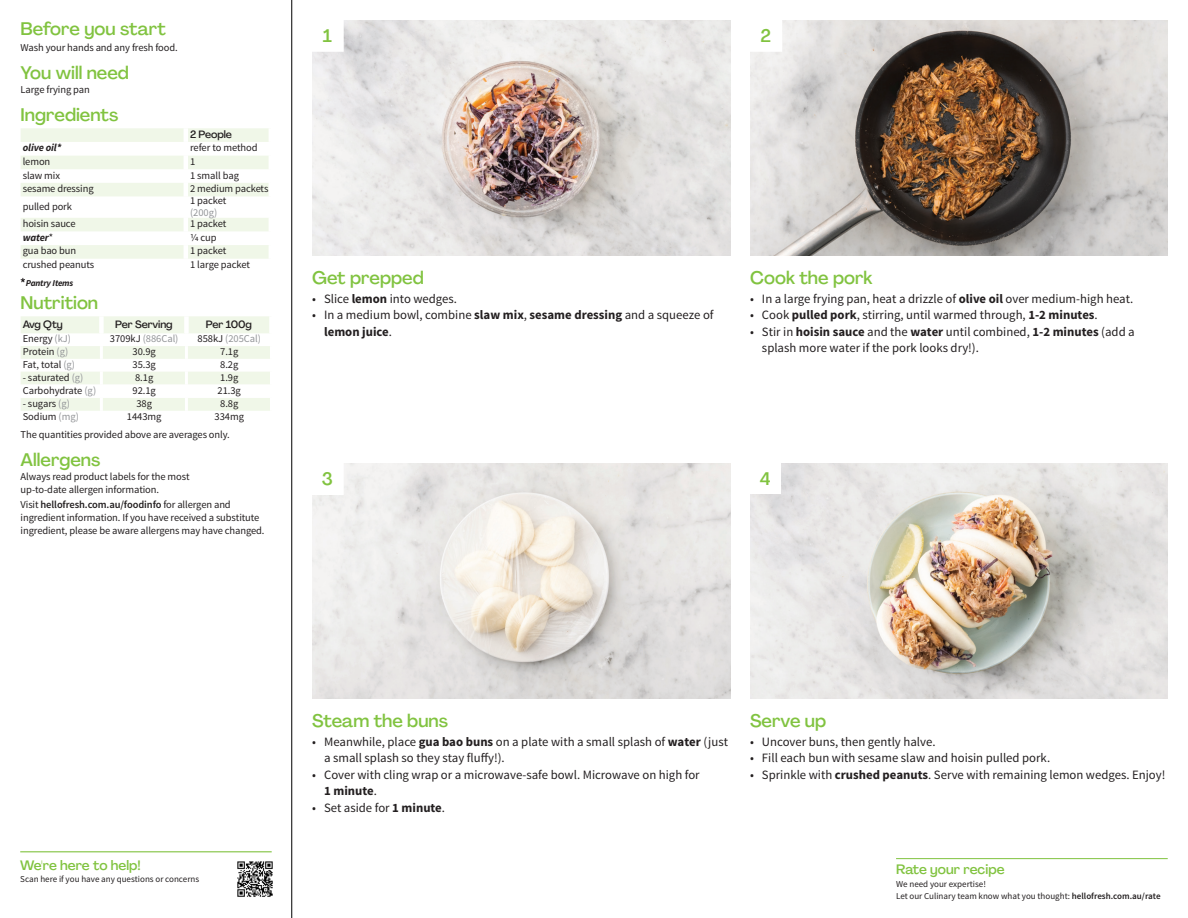
<style>
.page{position:relative;width:1188px;height:918px;background:#fff}
.page>*{position:absolute;margin:0;border:0;box-sizing:border-box;transform-origin:0 0}
._24_Before_start_Titel{font:500 18px "Agrandir";color:#81c340}
._24_Before_Start_Titel{font:500 18px "Agrandir";color:#81c340}
._06_Before_Start{font:500 18px "Agrandir";color:#81c340}
._15_Titel_Steps{font:500 18px "Agrandir";color:#81c340}
.t1{font:500 13.5px "Agrandir";color:#81c340}
.t2{font:12.75px/16.5px "Source Sans Pro";color:#231f20}
._06_Before_Start-2{font:10.5px/13.6px "Source Sans Pro";letter-spacing:-.01em;color:#231f20}
._10_Ingredients_UK{font:10.5px "Source Sans Pro";letter-spacing:-.005em;color:#231f20}
._10_Ingredients_AU{font:10.5px "Source Sans Pro";letter-spacing:-.01em;color:#231f20}
._10_Ingredients_UK-2{font:10.5px "Source Sans Pro";letter-spacing:-.005em;color:#939598}
._15_HeaderTable_Nutritions{font:500 10.5px "Agrandir";letter-spacing:-.01em;color:#231f20}
._10_Ingredients_AU-2{font:italic 700 10.5px "Source Sans Pro";letter-spacing:-.01em;color:#231f20}
.t3{font:9px/12px "Source Sans Pro";color:#231f20}
.t4{font:italic 700 9px "Source Sans Pro";letter-spacing:-.02em;color:#231f20}
.s1{font-weight:400;font-style:normal}
.s2{color:#939598}
.s3{color:#231f20}
.s4{font-weight:600}
.s5{font-weight:700}
</style>
<div class="page">
<hr style="left:291px;top:0;width:1px;height:918px;background:#000">
<hr style="left:20px;top:851px;width:252px;height:1px;background:#81c340">
<img style="left:237px;top:861px;width:36px;height:36px">
<svg style="left:21px;top:128px;width:248px;height:131px"></svg>
<hr style="left:184px;top:128px;width:4px;height:14px;background:#fff">
<hr style="left:184px;top:142px;width:4px;height:14px;background:#fff">
<hr style="left:184px;top:156px;width:4px;height:13px;background:#fff">
<hr style="left:184px;top:169px;width:4px;height:14px;background:#fff">
<hr style="left:184px;top:183px;width:4px;height:13px;background:#fff">
<hr style="left:184px;top:196px;width:4px;height:22px;background:#fff">
<hr style="left:184px;top:218px;width:4px;height:13px;background:#fff">
<hr style="left:184px;top:231px;width:4px;height:14px;background:#fff">
<hr style="left:184px;top:245px;width:4px;height:14px;background:#fff">
<svg style="left:21px;top:278px;width:4px;height:4px"></svg>
<svg style="left:21px;top:316px;width:249px;height:95px"></svg>
<img style="left:312px;top:21px;width:418px;height:235px">
<img style="left:751px;top:20px;width:417px;height:236px">
<div style="left:750px;top:19px;width:32px;height:32px;background:#fff"></div>
<div style="left:311px;top:19px;width:32px;height:32px;background:#fff"></div>
<img style="left:750px;top:464px;width:418px;height:235px">
<img style="left:312px;top:464px;width:418px;height:235px">
<div style="left:311px;top:463px;width:32px;height:31px;background:#fff"></div>
<div style="left:749px;top:462px;width:32px;height:32px;background:#fff"></div>
<hr style="left:896px;top:858px;width:272px;height:1px;background:#81c340">
<p class="_24_Before_start_Titel" style="left:21px;top:18px;width:147px">Before you start</p>
<p class="_06_Before_Start-2" style="left:21px;top:41px;width:159px">Wash your hands and any fresh food.</p>
<p class="_06_Before_Start" style="left:21px;top:62px;width:110px">You will need</p>
<p class="_06_Before_Start-2" style="left:21px;top:83px;width:71px">Large frying pan</p>
<p class="_24_Before_start_Titel" style="left:21px;top:104px;width:99px">Ingredients</p>
<p class="_15_HeaderTable_Nutritions" style="left:190px;top:128px;width:43px">2 People</p>
<p class="_10_Ingredients_AU-2" style="left:23px;top:141px;width:40px">olive oil*</p>
<p class="_10_Ingredients_UK" style="left:190px;top:141px;width:69px">refer to method</p>
<p class="_10_Ingredients_AU" style="left:23px;top:155px;width:29px">lemon</p>
<p class="_10_Ingredients_UK" style="left:190px;top:155px;width:7px">1</p>
<p class="_10_Ingredients_AU" style="left:23px;top:169px;width:39px">slaw mix</p>
<p class="_10_Ingredients_UK" style="left:190px;top:169px;width:51px">1 small bag</p>
<p class="_10_Ingredients_AU" style="left:23px;top:182px;width:72px">sesame dressing</p>
<p class="_10_Ingredients_UK" style="left:190px;top:182px;width:80px">2 medium packets</p>
<p class="_10_Ingredients_AU" style="left:23px;top:200px;width:51px">pulled pork</p>
<p class="_10_Ingredients_UK" style="left:190px;top:194px;width:38px">1 packet</p>
<p class="_10_Ingredients_UK-2" style="left:190px;top:206px;width:29px">(200g)</p>
<p class="_10_Ingredients_AU" style="left:23px;top:217px;width:54px">hoisin sauce</p>
<p class="_10_Ingredients_UK" style="left:190px;top:217px;width:38px">1 packet</p>
<p class="_10_Ingredients_AU-2" style="left:23px;top:231px;width:32px">water<span class="s1">*</span></p>
<p class="_10_Ingredients_UK" style="left:190px;top:231px;width:28px">1/4 cup</p>
<p class="_10_Ingredients_AU" style="left:23px;top:244px;width:55px">gua bao bun</p>
<p class="_10_Ingredients_UK" style="left:190px;top:244px;width:38px">1 packet</p>
<p class="_10_Ingredients_AU" style="left:23px;top:258px;width:73px">crushed peanuts</p>
<p class="_10_Ingredients_UK" style="left:190px;top:258px;width:62px">1 large packet</p>
<p class="t4" style="left:26px;top:277px;width:49px">Pantry Items</p>
<p class="_24_Before_start_Titel" style="left:21px;top:292px;width:79px">Nutrition</p>
<p class="_15_HeaderTable_Nutritions" style="left:23px;top:318px;width:42px">Avg Qty</p>
<p class="_15_HeaderTable_Nutritions" style="left:115px;top:318px;width:59px">Per Serving</p>
<p class="_15_HeaderTable_Nutritions" style="left:206px;top:318px;width:48px">Per 100g</p>
<p class="_10_Ingredients_UK" style="left:23px;top:332px;width:50px">Energy <span class="s2">(kJ)</span></p>
<p class="_10_Ingredients_UK-2" style="left:110px;top:332px;width:70px"><span class="s3">3709kJ</span> (886Cal)</p>
<p class="_10_Ingredients_UK-2" style="left:198px;top:332px;width:65px"><span class="s3">858kJ</span> (205Cal)</p>
<p class="_10_Ingredients_UK" style="left:23px;top:345px;width:47px">Protein <span class="s2">(g)</span></p>
<p class="_10_Ingredients_UK" style="left:133px;top:345px;width:25px">30.9g</p>
<p class="_10_Ingredients_UK" style="left:220px;top:345px;width:20px">7.1g</p>
<p class="_10_Ingredients_UK" style="left:23px;top:358px;width:54px">Fat, total <span class="s2">(g)</span></p>
<p class="_10_Ingredients_UK" style="left:133px;top:358px;width:25px">35.3g</p>
<p class="_10_Ingredients_UK" style="left:220px;top:358px;width:20px">8.2g</p>
<p class="_10_Ingredients_UK" style="left:23px;top:371px;width:62px">- saturated <span class="s2">(g)</span></p>
<p class="_10_Ingredients_UK" style="left:135px;top:371px;width:20px">8.1g</p>
<p class="_10_Ingredients_UK" style="left:220px;top:371px;width:20px">1.9g</p>
<p class="_10_Ingredients_UK" style="left:23px;top:384px;width:75px">Carbohydrate <span class="s2">(g)</span></p>
<p class="_10_Ingredients_UK" style="left:133px;top:384px;width:25px">92.1g</p>
<p class="_10_Ingredients_UK" style="left:218px;top:384px;width:25px">21.3g</p>
<p class="_10_Ingredients_UK" style="left:23px;top:397px;width:49px">- sugars <span class="s2">(g)</span></p>
<p class="_10_Ingredients_UK" style="left:136px;top:397px;width:17px">38g</p>
<p class="_10_Ingredients_UK" style="left:220px;top:397px;width:20px">8.8g</p>
<p class="_10_Ingredients_UK" style="left:23px;top:410px;width:58px">Sodium <span class="s2">(mg)</span></p>
<p class="_10_Ingredients_UK" style="left:127px;top:410px;width:36px">1443mg</p>
<p class="_10_Ingredients_UK" style="left:215px;top:410px;width:31px">334mg</p>
<p class="_06_Before_Start-2" style="left:21px;top:428px;width:211px">The quantities provided above are averages only.</p>
<p class="_24_Before_start_Titel" style="left:21px;top:448px;width:81px">Allergens</p>
<p class="_06_Before_Start-2" style="left:21px;top:470px;width:245px">Always read product labels for the most<br>up-to-date allergen information.<br>Visit <span class="s4">hellofresh.com.au/foodinfo</span> for allergen and ingredient information. If you have received a substitute ingredient, please be aware allergens may have changed.</p>
<p class="_15_Titel_Steps" style="left:323px;top:25px;width:11px">1</p>
<p class="_15_Titel_Steps" style="left:760px;top:25px;width:12px">2</p>
<p class="_24_Before_Start_Titel" style="left:312px;top:266px;width:113px">Get prepped</p>
<p class="t2" style="left:312px;top:291px;width:146px">• Slice <span class="s5">lemon</span> into wedges.</p>
<p class="t2" style="left:324px;top:307px;width:391px;text-indent:-12px">• In a medium bowl, combine <span class="s5">slaw mix</span>, <span class="s5">sesame dressing</span> and a squeeze of <span class="s5">lemon juice</span>.</p>
<p class="_24_Before_Start_Titel" style="left:750px;top:266px;width:124px">Cook the pork</p>
<p class="t2" style="left:750px;top:291px;width:385px">• In a large frying pan, heat a drizzle of <span class="s5">olive oil</span> over medium-high heat.</p>
<p class="t2" style="left:750px;top:307px;width:349px">• Cook <span class="s5">pulled pork</span>, stirring, until warmed through, <span class="s5">1-2 minutes</span>.</p>
<p class="t2" style="left:762px;top:324px;width:374px;text-indent:-12px">• Stir in <span class="s5">hoisin sauce</span> and the <span class="s5">water</span> until combined, <span class="s5">1-2 minutes</span> (add a splash more water if the pork looks dry!).</p>
<p class="_15_Titel_Steps" style="left:322px;top:468px;width:13px">3</p>
<p class="_15_Titel_Steps" style="left:760px;top:468px;width:12px">4</p>
<p class="t1" style="left:20px;top:856px;width:122px">We're here to help!</p>
<p class="t3" style="left:20px;top:873px;width:180px">Scan here if you have any questions or concerns</p>
<p class="_24_Before_Start_Titel" style="left:312px;top:709px;width:137px">Steam the buns</p>
<p class="t2" style="left:324px;top:734px;width:405px;text-indent:-12px">• Meanwhile, place <span class="s5">gua bao buns</span> on a plate with a small splash of <span class="s5">water</span> (just a small splash so they stay fluffy!).</p>
<p class="t2" style="left:324px;top:767px;width:377px;text-indent:-12px">• Cover with cling wrap or a microwave-safe bowl. Microwave on high for<br><span class="s5">1 minute</span>.</p>
<p class="t2" style="left:312px;top:800px;width:134px">• Set aside for <span class="s5">1 minute</span>.</p>
<p class="_24_Before_Start_Titel" style="left:750px;top:709px;width:78px">Serve up</p>
<p class="t2" style="left:750px;top:734px;width:187px">• Uncover buns, then gently halve.</p>
<p class="t2" style="left:750px;top:750px;width:302px">• Fill each bun with sesame slaw and hoisin pulled pork.</p>
<p class="t2" style="left:750px;top:767px;width:417px">• Sprinkle with <span class="s5">crushed peanuts</span>. Serve with remaining lemon wedges. Enjoy!</p>
<p class="t1" style="left:896px;top:861px;width:110px">Rate your recipe</p>
<p class="t3" style="left:896px;top:878px;width:266px">We need your expertise!<br>Let our Culinary team know what you thought: <span class="s4">hellofresh.com.au/rate</span></p>
</div>
